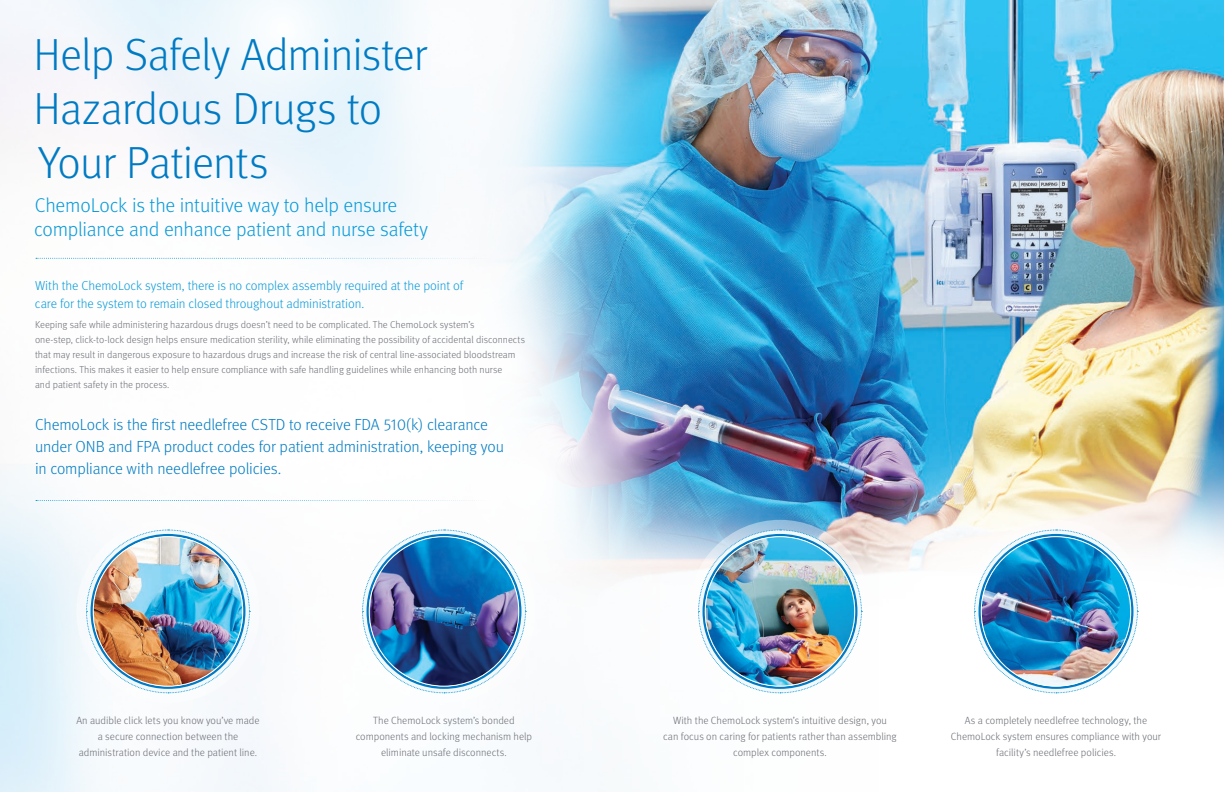
<style>
.page{position:relative;width:1224px;height:792px;background:#fff}
.page>*{position:absolute;margin:0;border:0;box-sizing:border-box;transform-origin:0 0}
.t1{font:300 45px/54px "Meta OT";letter-spacing:-.02em;color:#007bc3}
.t2{font:300 20px/24px "Meta OT";letter-spacing:-.01em;color:#089ad9}
.Pull_Out{font:300 16px/22px "Meta OT";letter-spacing:-.01em;color:#007bc3}
.Sub_Header{font:300 13px/18px "Meta OT";letter-spacing:-.01em;color:#089ad9}
.Feature_Captions{font:300 10.5px/16px "Meta OT";color:#696b73;text-align:center}
.Body_Text{font:300 10px/15px "Meta OT";color:#696b73}
</style>
<div class="page">
<img style="left:0;top:0;width:1224px;height:792px">
<svg style="left:688px;top:520px;width:184px;height:183px"></svg>
<svg style="left:698px;top:529px;width:164px;height:165px"></svg>
<svg style="left:704px;top:535px;width:152px;height:153px"></svg>
<img style="left:705px;top:537px;width:150px;height:149px;border-radius:75px">
<div style="left:964px;top:520px;width:184px;height:183px;background:#fff;border-radius:50%"></div>
<svg style="left:974px;top:529px;width:164px;height:165px"></svg>
<svg style="left:980px;top:535px;width:152px;height:153px"></svg>
<img style="left:981px;top:537px;width:150px;height:149px;border-radius:75px">
<svg style="left:379px;top:241px;width:248px;height:248px"></svg>
<svg style="left:158px;top:0;width:249px;height:153px"></svg>
<svg style="left:409px;top:355px;width:248px;height:248px"></svg>
<svg style="left:36px;top:258px;width:455px;height:1px"></svg>
<svg style="left:36px;top:500px;width:455px;height:1px"></svg>
<div style="left:76px;top:520px;width:184px;height:183px;background:#fff;border-radius:50%"></div>
<svg style="left:86px;top:529px;width:164px;height:165px"></svg>
<svg style="left:92px;top:535px;width:152px;height:153px"></svg>
<img style="left:93px;top:537px;width:150px;height:149px;border-radius:75px">
<div style="left:352px;top:520px;width:184px;height:183px;background:#fff;border-radius:50%"></div>
<svg style="left:362px;top:529px;width:164px;height:165px"></svg>
<svg style="left:368px;top:535px;width:152px;height:153px"></svg>
<img style="left:369px;top:537px;width:150px;height:149px;border-radius:75px">
<p class="t1" style="left:34px;top:28px;width:395px">Help Safely Administer</p>
<p class="t1" style="left:34px;top:82px;width:350px">Hazardous Drugs to<br>Your Patients</p>
<p class="t2" style="left:34px;top:194px;width:396px">ChemoLock is the intuitive way to help ensure compliance and enhance patient and nurse safety</p>
<p class="Sub_Header" style="left:35px;top:277px;width:430px">With the ChemoLock system, there is no complex assembly required at the point of care for the system to remain closed throughout administration.</p>
<p class="Body_Text" style="left:35px;top:317px;width:492px">Keeping safe while administering hazardous drugs doesn’t need to be complicated. The ChemoLock system’s<br>one-step, click-to-lock design helps ensure medication sterility, while eliminating the possibility of accidental disconnects that may result in dangerous exposure to hazardous drugs and increase the risk of central line-associated bloodstream infections. This makes it easier to help ensure compliance with safe handling guidelines while enhancing both nurse<br>and patient safety in the process.</p>
<p class="Pull_Out" style="left:35px;top:414px;width:471px">ChemoLock is the first needlefree CSTD to receive FDA 510(k) clearance under ONB and FPA product codes for patient administration, keeping you in compliance with needlefree policies.</p>
<p class="Feature_Captions" style="left:76px;top:713px;width:185px">An audible click lets you know you’ve made a secure connection between the administration device and the patient line.</p>
<p class="Feature_Captions" style="left:356px;top:713px;width:178px">The ChemoLock system’s bonded components and locking mechanism help eliminate unsafe disconnects.</p>
<p class="Feature_Captions" style="left:663px;top:713px;width:235px">With the ChemoLock system’s intuitive design, you<br>can focus on caring for patients rather than assembling complex components.</p>
<p class="Feature_Captions" style="left:951px;top:713px;width:212px">As a completely needlefree technology, the<br>ChemoLock system ensures compliance with your facility’s needlefree policies.</p>
</div>
